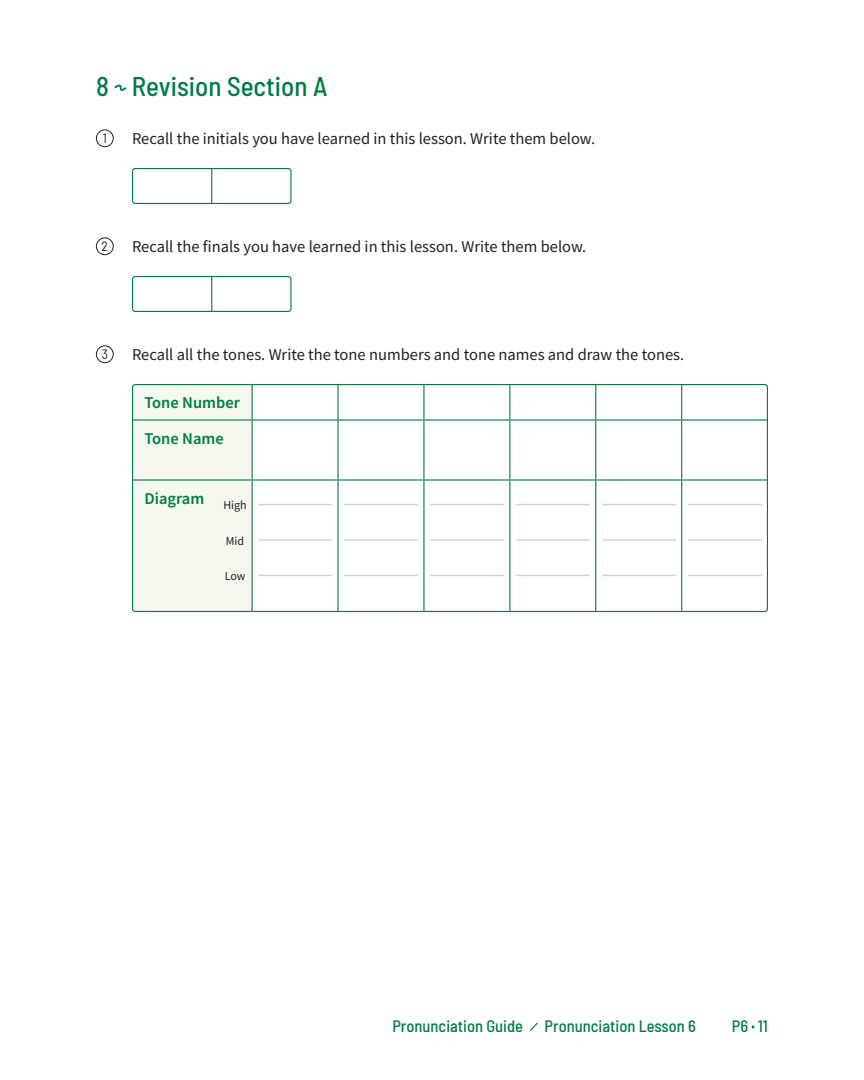
<style>
.page{position:relative;width:864px;height:1080px;background:#fff}
.page>*{position:absolute;margin:0;border:0;box-sizing:border-box;transform-origin:0 0}
.t1{font:500 semi-condensed 27px "Barlow";color:#007c45}
.Main-Regular{font:16.5px "Source Sans Pro";color:#231f20}
.Main-Regular_8T{font:16.5px "Source Sans Pro";color:#231f20}
.t2{font:500 semi-condensed 16.5px "Barlow";color:#007c45}
.Main-Regular-2{font:600 16.5px "Source Sans Pro";color:#007c45}
.Main-Regular-3{font:semi-condensed 13.5px "Barlow";color:#231f20}
.Main-Regular-4{font:12px "Source Sans Pro";color:#231f20}
</style>
<div class="page">
<svg style="left:529px;top:1022px;width:9px;height:9px"></svg>
<svg style="left:114px;top:84px;width:13px;height:7px"></svg>
<div style="left:96px;top:129px;width:18px;height:18px;border:1px solid #231f20;border-radius:50%"></div>
<div style="left:96px;top:237px;width:18px;height:18px;border:1px solid #231f20;border-radius:50%"></div>
<div style="left:96px;top:345px;width:18px;height:18px;border:1px solid #231f20;border-radius:50%"></div>
<hr style="left:211px;top:169px;width:1px;height:34px;background:#007c45">
<div style="left:132px;top:168px;width:160px;height:36px;border:1px solid #007c45;border-radius:3px"></div>
<hr style="left:211px;top:277px;width:1px;height:34px;background:#007c45">
<div style="left:132px;top:276px;width:160px;height:36px;border:1px solid #007c45;border-radius:3px"></div>
<div style="left:134px;top:386px;width:118px;height:224px;background:#f4f8ee"></div>
<hr style="left:133px;top:419px;width:119px;height:2px;background:#007c45">
<hr style="left:133px;top:479px;width:119px;height:2px;background:#007c45">
<hr style="left:252px;top:481px;width:1px;height:130px;background:#007c45">
<hr style="left:252px;top:385px;width:1px;height:34px;background:#007c45">
<hr style="left:337px;top:385px;width:2px;height:34px;background:#007c45">
<hr style="left:423px;top:385px;width:2px;height:34px;background:#007c45">
<hr style="left:509px;top:385px;width:1px;height:34px;background:#007c45">
<hr style="left:595px;top:385px;width:1px;height:34px;background:#007c45">
<hr style="left:681px;top:385px;width:1px;height:34px;background:#007c45">
<hr style="left:252px;top:419px;width:86px;height:2px;background:#007c45">
<hr style="left:252px;top:421px;width:1px;height:58px;background:#007c45">
<hr style="left:338px;top:419px;width:86px;height:2px;background:#007c45">
<hr style="left:337px;top:421px;width:2px;height:58px;background:#007c45">
<hr style="left:424px;top:419px;width:86px;height:2px;background:#007c45">
<hr style="left:423px;top:421px;width:2px;height:58px;background:#007c45">
<hr style="left:510px;top:419px;width:86px;height:2px;background:#007c45">
<hr style="left:509px;top:421px;width:1px;height:58px;background:#007c45">
<hr style="left:596px;top:419px;width:86px;height:2px;background:#007c45">
<hr style="left:595px;top:421px;width:1px;height:58px;background:#007c45">
<hr style="left:682px;top:419px;width:85px;height:2px;background:#007c45">
<hr style="left:681px;top:421px;width:1px;height:58px;background:#007c45">
<hr style="left:252px;top:479px;width:86px;height:2px;background:#007c45">
<hr style="left:338px;top:479px;width:86px;height:2px;background:#007c45">
<hr style="left:337px;top:481px;width:2px;height:130px;background:#007c45">
<hr style="left:424px;top:479px;width:86px;height:2px;background:#007c45">
<hr style="left:423px;top:481px;width:2px;height:130px;background:#007c45">
<hr style="left:510px;top:479px;width:86px;height:2px;background:#007c45">
<hr style="left:509px;top:481px;width:1px;height:130px;background:#007c45">
<hr style="left:596px;top:479px;width:86px;height:2px;background:#007c45">
<hr style="left:595px;top:481px;width:1px;height:130px;background:#007c45">
<hr style="left:682px;top:479px;width:85px;height:2px;background:#007c45">
<hr style="left:681px;top:481px;width:1px;height:130px;background:#007c45">
<hr style="left:258px;top:504px;width:74px;height:1px;background:#d1d2d4">
<hr style="left:258px;top:539px;width:74px;height:2px;background:#d1d2d4">
<hr style="left:258px;top:575px;width:74px;height:1px;background:#d1d2d4">
<hr style="left:430px;top:504px;width:74px;height:1px;background:#d1d2d4">
<hr style="left:430px;top:539px;width:74px;height:2px;background:#d1d2d4">
<hr style="left:430px;top:575px;width:74px;height:1px;background:#d1d2d4">
<hr style="left:344px;top:504px;width:74px;height:1px;background:#d1d2d4">
<hr style="left:344px;top:539px;width:74px;height:2px;background:#d1d2d4">
<hr style="left:344px;top:575px;width:74px;height:1px;background:#d1d2d4">
<hr style="left:516px;top:504px;width:74px;height:1px;background:#d1d2d4">
<hr style="left:516px;top:539px;width:74px;height:2px;background:#d1d2d4">
<hr style="left:516px;top:575px;width:74px;height:1px;background:#d1d2d4">
<hr style="left:602px;top:504px;width:74px;height:1px;background:#d1d2d4">
<hr style="left:602px;top:539px;width:74px;height:2px;background:#d1d2d4">
<hr style="left:602px;top:575px;width:74px;height:1px;background:#d1d2d4">
<hr style="left:688px;top:504px;width:74px;height:1px;background:#d1d2d4">
<hr style="left:688px;top:539px;width:74px;height:2px;background:#d1d2d4">
<hr style="left:688px;top:575px;width:74px;height:1px;background:#d1d2d4">
<div style="left:132px;top:384px;width:636px;height:228px;border:1px solid #007c45;border-radius:3px"></div>
<p class="t1" style="left:96px;top:67px;width:233px">8 Revision Section A</p>
<p class="Main-Regular" style="left:132px;top:128px;width:465px">Recall the initials you have learned in this lesson. Write them below.</p>
<p class="Main-Regular-3" style="left:103px;top:129px;width:6px">1</p>
<p class="Main-Regular-3" style="left:102px;top:237px;width:8px">2</p>
<p class="Main-Regular" style="left:132px;top:236px;width:456px">Recall the finals you have learned in this lesson. Write them below.</p>
<p class="Main-Regular-3" style="left:102px;top:345px;width:8px">3</p>
<p class="Main-Regular_8T" style="left:132px;top:344px;width:554px">Recall all the tones. Write the tone numbers and tone names and draw the tones.</p>
<p class="Main-Regular-2" style="left:144px;top:392px;width:97px">Tone Number</p>
<p class="Main-Regular-2" style="left:144px;top:428px;width:81px">Tone Name</p>
<p class="Main-Regular-2" style="left:144px;top:488px;width:61px">Diagram</p>
<p class="Main-Regular-4" style="left:223px;top:498px;width:25px">High</p>
<p class="Main-Regular-4" style="left:226px;top:533px;width:20px">Mid</p>
<p class="Main-Regular-4" style="left:225px;top:568px;width:22px">Low</p>
<p class="t2" style="left:392px;top:1014px;width:132px">Pronunciation Guide</p>
<p class="t2" style="left:545px;top:1014px;width:153px">Pronunciation Lesson 6</p>
<p class="t2" style="left:732px;top:1014px;width:38px">P6 11</p>
</div>
